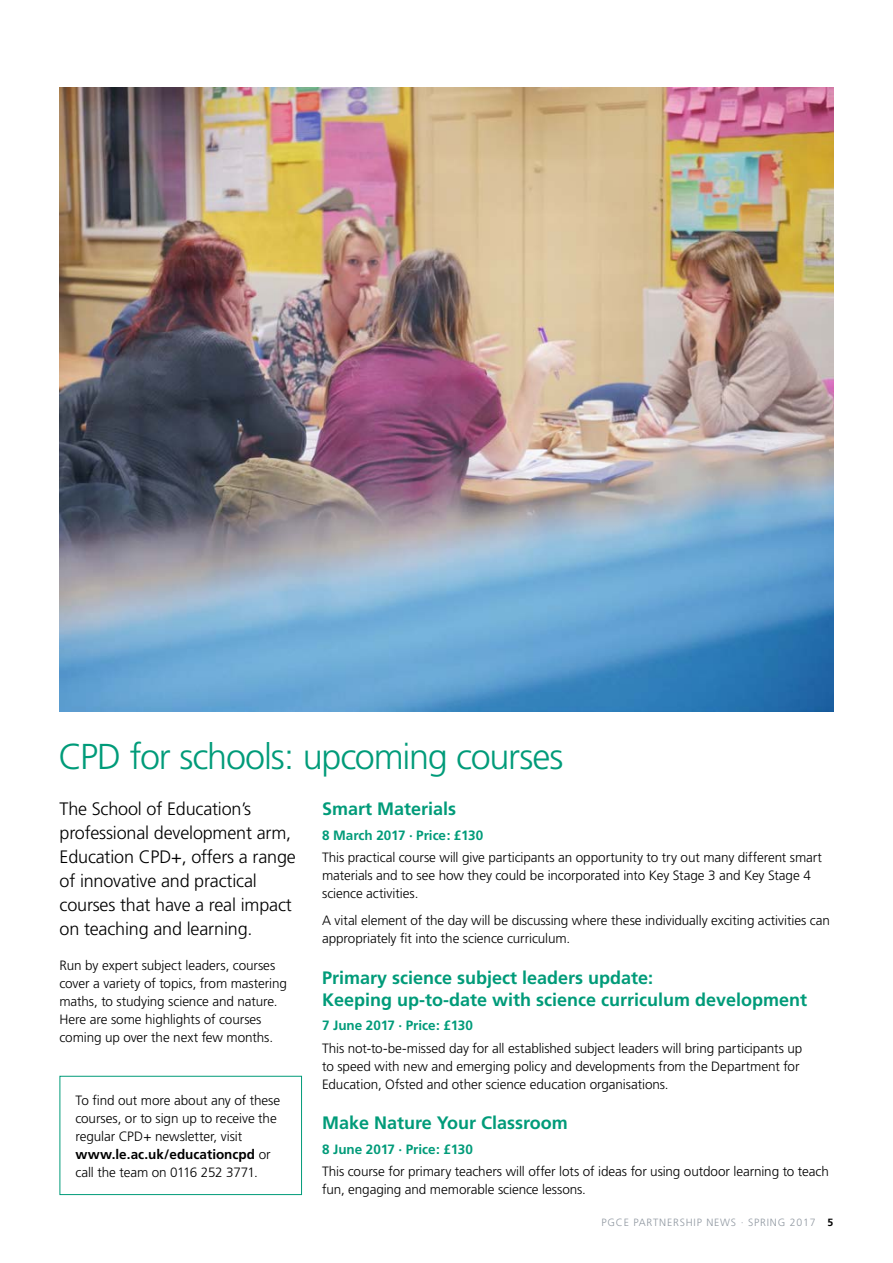
<style>
.page{position:relative;width:893px;height:1263px;background:#fff}
.page>*{position:absolute;margin:0;border:0;box-sizing:border-box;transform-origin:0 0}
.t1{font:300 36px "Frutiger";letter-spacing:-.035em;color:#009b79}
.t2{font:300 18px/24px "Frutiger";letter-spacing:-.01em;color:#000}
.t3{font:700 18px/22.5px "Frutiger";color:#009b79}
.t4{font:300 13.5px/18px "Frutiger";letter-spacing:-.005em;color:#000}
.t5{font:700 13.5px "Frutiger";color:#009b79}
.t6{font:300 10.5px "Frutiger";letter-spacing:.075em;color:#9098a1}
.s1{font-weight:700}
.s2{font-weight:700;color:#000}
</style>
<div class="page">
<img style="left:60px;top:87px;width:773px;height:624px">
<div style="left:60px;top:1076px;width:242px;height:119px;border:1px solid #009b79"></div>
<h1 class="t1" style="left:58px;top:737px;width:507px">CPD for schools: upcoming courses</h1>
<h2 class="t2" style="left:60px;top:797px;width:238px">The School of Education’s professional development arm,<br>Education CPD+, offers a range of innovative and practical courses that have a real impact on teaching and learning.</h2>
<p class="t4" style="left:60px;top:957px;width:229px">Run by expert subject leaders, courses cover a variety of topics, from mastering maths, to studying science and nature.<br>Here are some highlights of courses coming up over the next few months.</p>
<h2 class="t3" style="left:322px;top:798px;width:136px">Smart Materials</h2>
<p class="t5" style="left:322px;top:827px;width:163px">8 March 2017 · Price: £130</p>
<p class="t4" style="left:322px;top:849px;width:501px">This practical course will give participants an opportunity to try out many different smart materials and to see how they could be incorporated into Key Stage 3 and Key Stage 4 science activities.</p>
<p class="t4" style="left:322px;top:912px;width:509px">A vital element of the day will be discussing where these individually exciting activities can appropriately fit into the science curriculum.</p>
<h2 class="t3" style="left:322px;top:966px;width:487px">Primary science subject leaders update:<br>Keeping up-to-date with science curriculum development</h2>
<p class="t5" style="left:322px;top:1018px;width:152px">7 June 2017 · Price: £130</p>
<p class="t4" style="left:322px;top:1039px;width:482px">This not-to-be-missed day for all established subject leaders will bring participants up to speed with new and emerging policy and developments from the Department for<br>Education, Ofsted and other science education organisations.</p>
<h2 class="t3" style="left:322px;top:1112px;width:247px">Make Nature Your Classroom</h2>
<p class="t5" style="left:322px;top:1141px;width:152px">8 June 2017 · Price: £130</p>
<p class="t4" style="left:322px;top:1162px;width:508px">This course for primary teachers will offer lots of ideas for using outdoor learning to teach fun, engaging and memorable science lessons.</p>
<p class="t4" style="left:75px;top:1091px;width:206px">To find out more about any of these courses, or to sign up to receive the regular CPD+ newsletter, visit <span class="s1">www.le.ac.uk/educationcpd</span> or call the team on 0116 252 3771.</p>
<p class="t6" style="left:602px;top:1216px;width:233px">PGCE PARTNERSHIP NEWS · SPRING 2017 <span class="s2">5</span></p>
</div>
